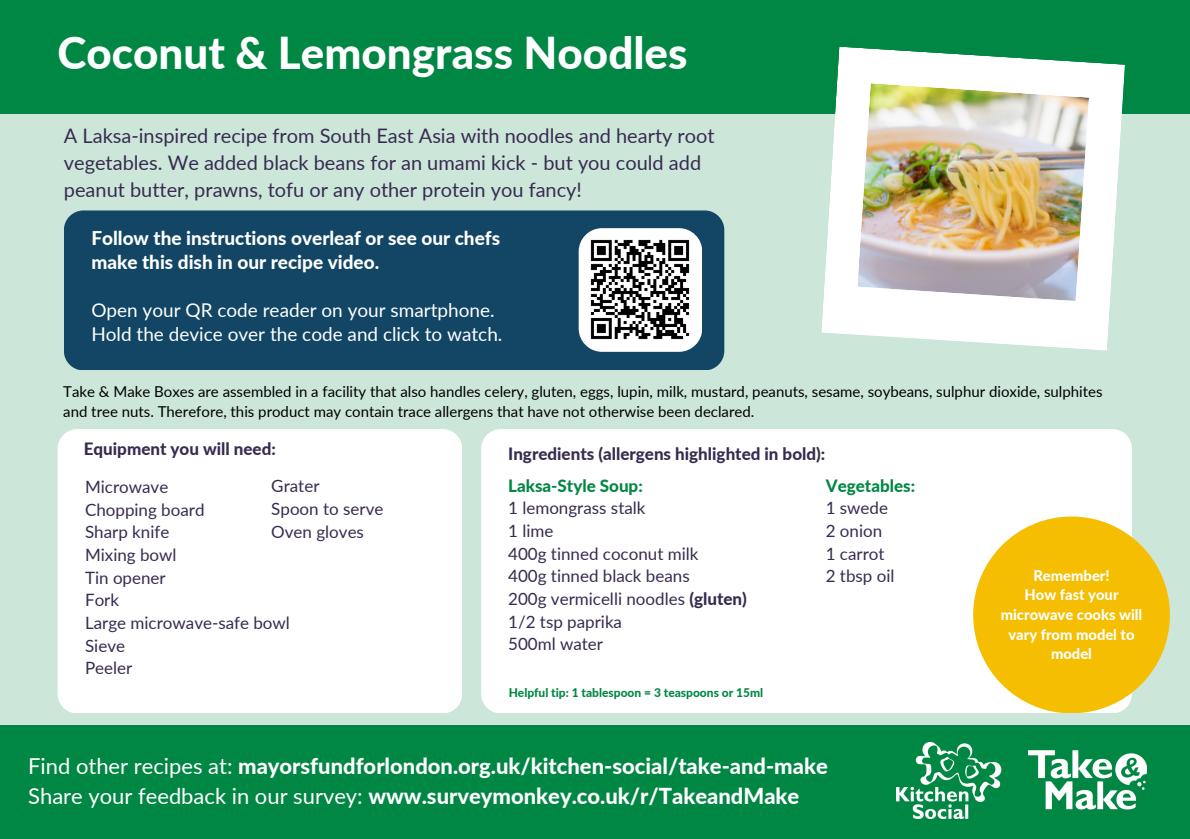
<style>
.page{position:relative;width:1190px;height:839px;background:#fff}
.page>*{position:absolute;margin:0;border:0;box-sizing:border-box;transform-origin:0 0}
.t1{font:800 44px "Lato";color:#fff}
.t2{font:800 22px "Lato";color:#fff}
.t3{font:20px/27px "Lato";color:#382b50}
.t4{font:19px "Lato";color:#fff}
.t5{font:800 19px/24px "Lato";color:#fff}
.t6{font:17px/22.6px "Lato";color:#382b50}
.t7{font:800 17px "Lato";color:#382b50}
.t8{font:800 17px "Lato";color:#008743}
.t9{font:15px/20px "Lato";color:#000}
.t10{font:800 14.8px/19.6px "Lato";color:#fff;text-align:center}
.t11{font:800 12px "Lato";color:#008743}
.s1{font-weight:800}
.s2{font-weight:400}
</style>
<div class="page">
<div style="left:0;top:0;width:1190px;height:838px;background:#cce7d9"></div>
<div style="left:0;top:0;width:1190px;height:114px;background:#008743"></div>
<div style="left:0;top:725px;width:1190px;height:113px;background:#008743"></div>
<img style="left:896px;top:742px;width:251px;height:76px">
<div style="left:58px;top:429px;width:404px;height:283px;background:#fff;border-radius:20px"></div>
<div style="left:481px;top:429px;width:651px;height:283px;background:#fff;border-radius:20px"></div>
<svg style="left:821px;top:47px;width:304px;height:303px;fill:#fff"></svg>
<div style="left:64px;top:210px;width:660px;height:160px;background:#124664;border-radius:20px"></div>
<div style="left:579px;top:228px;width:123px;height:124px;background:#fff;border-radius:23px"></div>
<div style="left:973px;top:516px;width:197px;height:197px;background:#f6be00;border-radius:50%"></div>
<img style="left:857px;top:83px;width:232px;height:218px">
<img style="left:590px;top:239px;width:100px;height:101px">
<p class="t1" style="left:58px;top:25px;width:631px">Coconut &amp; Lemongrass Noodles</p>
<p class="t3" style="left:64px;top:122px;width:652px">A Laksa-inspired recipe from South East Asia with noodles and hearty root vegetables. We added black beans for an umami kick - but you could add peanut butter, prawns, tofu or any other protein you fancy!</p>
<p class="t5" style="left:91px;top:226px;width:410px">Follow the instructions overleaf or see our chefs make this dish in our recipe video.</p>
<p class="t4" style="left:91px;top:298px;width:405px">Open your QR code reader on your smartphone.</p>
<p class="t4" style="left:91px;top:322px;width:413px">Hold the device over the code and click to watch.</p>
<p class="t9" style="left:63px;top:381px;width:1041px">Take &amp; Make Boxes are assembled in a facility that also handles celery, gluten, eggs, lupin, milk, mustard, peanuts, sesame, soybeans, sulphur dioxide, sulphites and tree nuts. Therefore, this product may contain trace allergens that have not otherwise been declared.</p>
<p class="t7" style="left:84px;top:438px;width:193px">Equipment you will need:</p>
<p class="t7" style="left:508px;top:443px;width:319px">Ingredients (allergens highlighted in bold):</p>
<p class="t6" style="left:271px;top:474px;width:50px">Grater</p>
<p class="t6" style="left:271px;top:497px;width:114px">Spoon to serve</p>
<p class="t6" style="left:271px;top:520px;width:94px">Oven gloves</p>
<p class="t6" style="left:85px;top:475px;width:85px">Microwave</p>
<p class="t6" style="left:85px;top:497px;width:121px">Chopping board</p>
<p class="t6" style="left:85px;top:520px;width:86px">Sharp knife</p>
<p class="t6" style="left:85px;top:543px;width:93px">Mixing bowl</p>
<p class="t6" style="left:85px;top:565px;width:82px">Tin opener</p>
<p class="t6" style="left:85px;top:588px;width:36px">Fork</p>
<p class="t6" style="left:85px;top:611px;width:206px">Large microwave-safe bowl<br>Sieve</p>
<p class="t6" style="left:85px;top:656px;width:49px">Peeler</p>
<p class="t8" style="left:508px;top:475px;width:136px">Laksa-Style Soup:</p>
<p class="t6" style="left:508px;top:496px;width:139px">1 lemongrass stalk</p>
<p class="t6" style="left:508px;top:519px;width:47px">1 lime</p>
<p class="t6" style="left:508px;top:542px;width:192px">400g tinned coconut milk</p>
<p class="t6" style="left:508px;top:564px;width:183px">400g tinned black beans</p>
<p class="t6" style="left:508px;top:587px;width:240px">200g vermicelli noodles <span class="s1">(gluten)</span></p>
<p class="t6" style="left:508px;top:610px;width:115px">1/2 tsp paprika</p>
<p class="t6" style="left:508px;top:632px;width:96px">500ml water</p>
<p class="t11" style="left:509px;top:684px;width:256px">Helpful tip: 1 tablespoon = 3 teaspoons or 15ml</p>
<p class="t8" style="left:826px;top:475px;width:91px">Vegetables:</p>
<p class="t6" style="left:826px;top:496px;width:64px">1 swede</p>
<p class="t6" style="left:826px;top:519px;width:58px">2 onion</p>
<p class="t6" style="left:826px;top:542px;width:60px">1 carrot</p>
<p class="t6" style="left:826px;top:564px;width:70px">2 tbsp oil</p>
<p class="t2" style="left:28px;top:752px;width:801px"><span class="s2">Find other recipes at:</span> mayorsfundforlondon.org.uk/kitchen-social/take-and-make</p>
<p class="t2" style="left:28px;top:782px;width:773px"><span class="s2">Share your feedback in our survey:</span> www.surveymonkey.co.uk/r/TakeandMake</p>
<p class="t10" style="left:1033px;top:565px;width:78px">Remember!</p>
<p class="t10" style="left:1001px;top:584px;width:143px">How fast your microwave cooks will vary from model to model</p>
</div>
